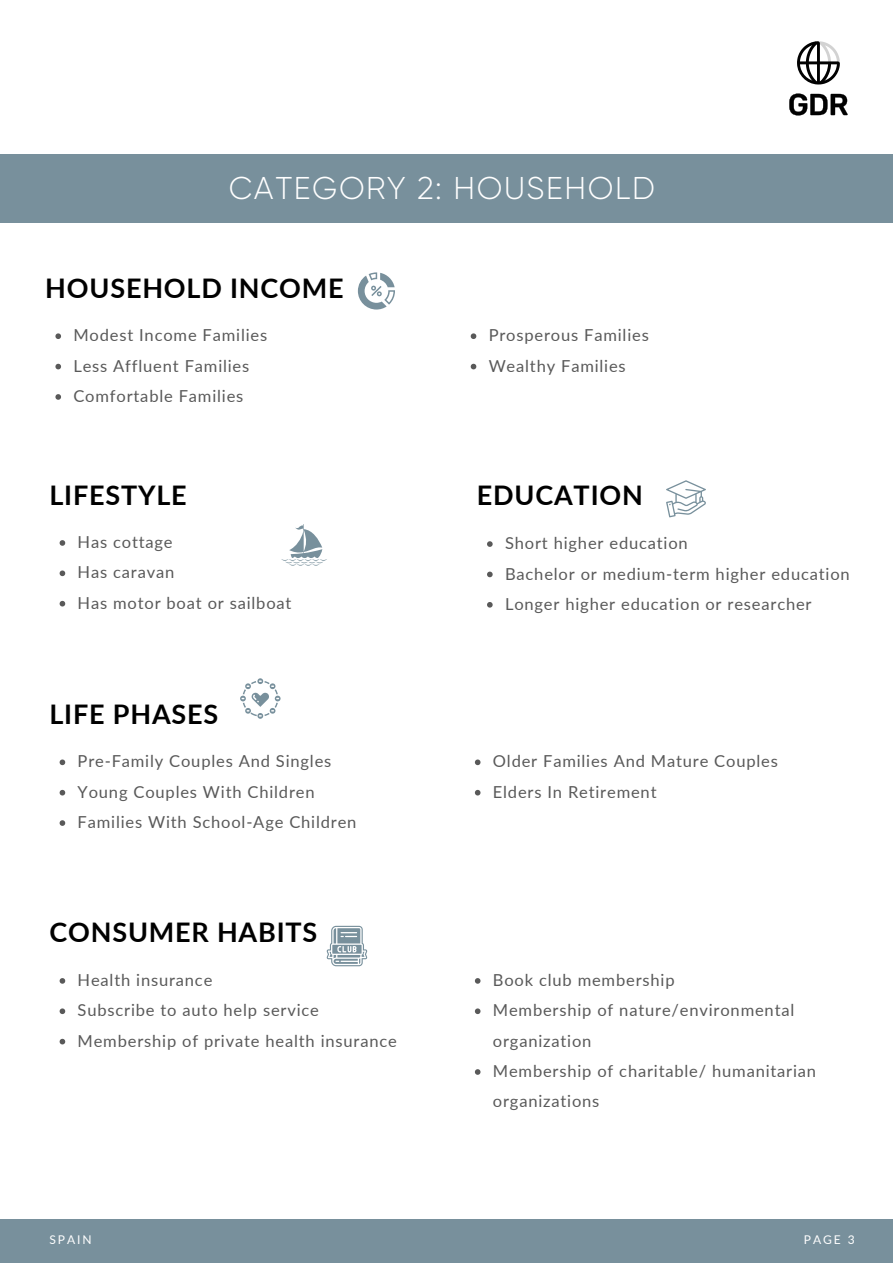
<style>
.page{position:relative;width:893px;height:1264px;background:#fff}
.page>*{position:absolute;margin:0;border:0;box-sizing:border-box;transform-origin:0 0}
.t1{font:300 31.5px "Gilroy";letter-spacing:.05em;color:#fff}
.t2{font:700 27px "Lato";letter-spacing:.03em;color:#000}
.t3{font:16.5px/30.3px "Lato";letter-spacing:.05em;color:#595959}
.t4{font:12px "Lato";letter-spacing:.16em;color:#fff}
</style>
<div class="page">
<div style="left:0;top:1219px;width:892px;height:43px;background:#78909c"></div>
<svg style="left:789px;top:93px;width:58px;height:22px"></svg>
<svg style="left:797px;top:41px;width:42px;height:43px"></svg>
<div style="left:0;top:154px;width:892px;height:68px;background:#78909c"></div>
<svg style="left:55px;top:333px;width:6px;height:6px"></svg>
<svg style="left:55px;top:364px;width:6px;height:5px"></svg>
<svg style="left:55px;top:394px;width:6px;height:6px"></svg>
<svg style="left:470px;top:333px;width:6px;height:6px"></svg>
<svg style="left:470px;top:364px;width:6px;height:5px"></svg>
<svg style="left:358px;top:272px;width:37px;height:37px"></svg>
<svg style="left:60px;top:759px;width:5px;height:6px"></svg>
<svg style="left:60px;top:789px;width:5px;height:6px"></svg>
<svg style="left:60px;top:820px;width:5px;height:5px"></svg>
<svg style="left:475px;top:759px;width:5px;height:6px"></svg>
<svg style="left:475px;top:789px;width:5px;height:6px"></svg>
<svg style="left:240px;top:678px;width:40px;height:40px"></svg>
<svg style="left:281px;top:524px;width:46px;height:41px"></svg>
<svg style="left:327px;top:925px;width:40px;height:41px"></svg>
<svg style="left:60px;top:540px;width:5px;height:6px"></svg>
<svg style="left:60px;top:570px;width:5px;height:6px"></svg>
<svg style="left:60px;top:601px;width:5px;height:5px"></svg>
<svg style="left:60px;top:978px;width:5px;height:5px"></svg>
<svg style="left:60px;top:1008px;width:5px;height:6px"></svg>
<svg style="left:60px;top:1038px;width:5px;height:6px"></svg>
<svg style="left:475px;top:978px;width:5px;height:5px"></svg>
<svg style="left:475px;top:1008px;width:5px;height:6px"></svg>
<svg style="left:475px;top:1069px;width:5px;height:5px"></svg>
<svg style="left:487px;top:541px;width:5px;height:6px"></svg>
<svg style="left:487px;top:571px;width:5px;height:6px"></svg>
<svg style="left:487px;top:602px;width:5px;height:5px"></svg>
<svg style="left:666px;top:480px;width:40px;height:37px"></svg>
<h1 class="t1" style="left:229px;top:170px;width:428px">CATEGORY 2: HOUSEHOLD</h1>
<h2 class="t2" style="left:45px;top:271px;width:300px">HOUSEHOLD INCOME</h2>
<p class="t3" style="left:73px;top:320px;width:195px">Modest Income Families<br>Less Affluent Families<br>Comfortable Families</p>
<h2 class="t2" style="left:49px;top:479px;width:139px">LIFESTYLE</h2>
<p class="t3" style="left:78px;top:526px;width:215px">Has cottage<br>Has caravan<br>Has motor boat or sailboat</p>
<h2 class="t2" style="left:49px;top:697px;width:170px">LIFE PHASES</h2>
<p class="t3" style="left:78px;top:745px;width:280px">Pre-Family Couples And Singles<br>Young Couples With Children<br>Families With School-Age Children</p>
<h2 class="t2" style="left:49px;top:915px;width:269px">CONSUMER HABITS</h2>
<p class="t3" style="left:78px;top:964px;width:321px">Health insurance<br>Subscribe to auto help service<br>Membership of private health insurance</p>
<p class="t3" style="left:488px;top:320px;width:162px">Prosperous Families<br>Wealthy Families</p>
<h2 class="t2" style="left:477px;top:479px;width:167px">EDUCATION</h2>
<p class="t3" style="left:505px;top:527px;width:346px">Short higher education<br>Bachelor or medium-term higher education<br>Longer higher education or researcher</p>
<p class="t3" style="left:493px;top:745px;width:286px">Older Families And Mature Couples<br>Elders In Retirement</p>
<p class="t3" style="left:493px;top:964px;width:325px">Book club membership<br>Membership of nature/environmental organization<br>Membership of charitable/ humanitarian organizations</p>
<p class="t4" style="left:49px;top:1232px;width:44px">SPAIN</p>
<p class="t4" style="left:803px;top:1231px;width:52px">PAGE 3</p>
</div>
